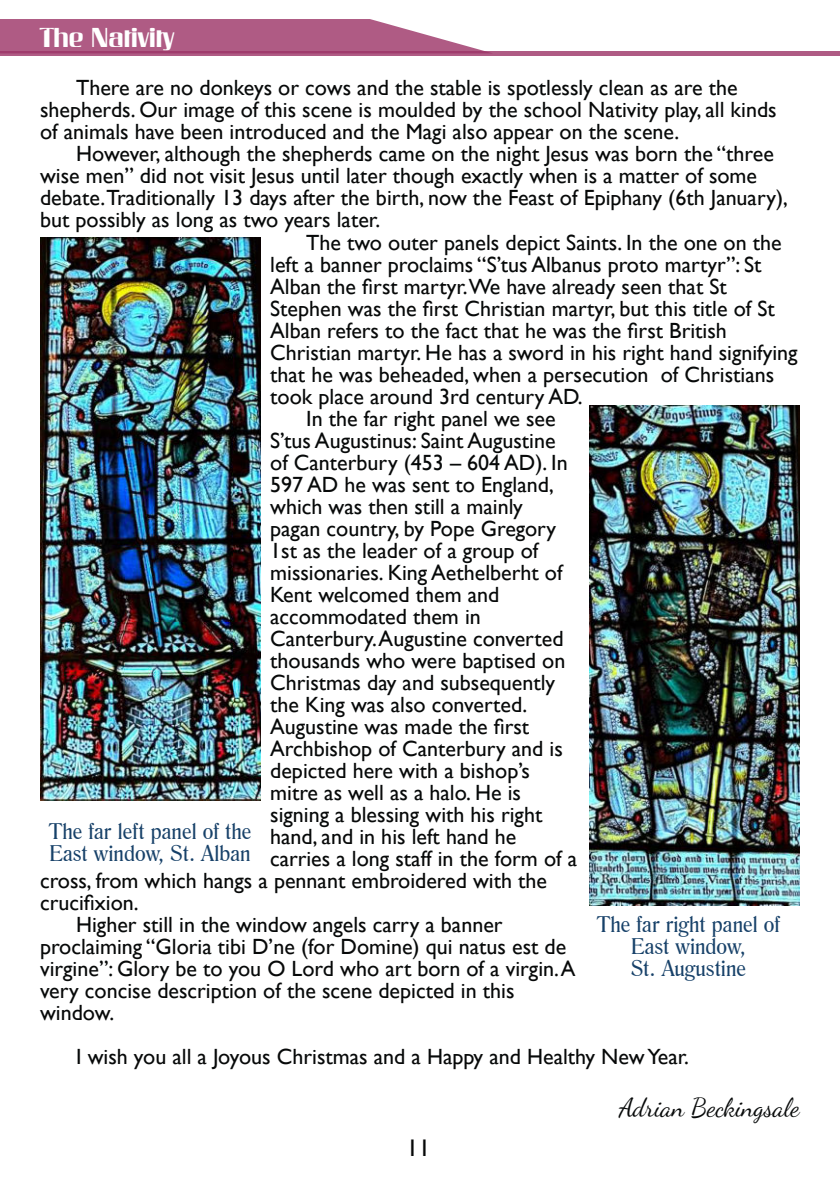
<style>
.page{position:relative;width:840px;height:1191px;background:#fff}
.page>*{position:absolute;margin:0;border:0;box-sizing:border-box;transform-origin:0 0}
.t1{font:26px "Dancing Script";color:#070909}
.t2{font:26px "Invers SF";color:#fff}
.t3{font:24px "Gill Sans";color:#070909}
.t4{font:22px/22px "Gill Sans";color:#070909}
.t5{font:22px/22px "Romana BT";color:#174169}
</style>
<div class="page">
<hr style="left:0;top:52px;width:839px;height:4px;background:#9b3366;opacity:.8">
<svg style="left:0;top:19px;width:493px;height:34px;background:#b86d92"></svg>
<img style="left:40px;top:237px;width:220px;height:563px">
<img style="left:589px;top:405px;width:210px;height:500px">
<p class="t2" style="left:40px;top:16px;width:136px">The Nativity</p>
<p class="t4" style="left:40px;top:77px;width:737px;text-indent:36px">There are no donkeys or cows and the stable is spotlessly clean as are the shepherds. Our image of this scene is moulded by the school Nativity play, all kinds of animals have been introduced and the Magi also appear on the scene.</p>
<p class="t4" style="left:76px;top:143px;width:699px">However, although the shepherds came on the night Jesus was born the “three</p>
<p class="t4" style="left:40px;top:165px;width:718px">wise men” did not visit Jesus until later though exactly when is a matter of some</p>
<p class="t4" style="left:40px;top:187px;width:749px">debate.Traditionally 13 days after the birth, now the Feast of Epiphany (6th January),</p>
<p class="t4" style="left:40px;top:209px;width:341px">but possibly as long as two years later.</p>
<p class="t4" style="left:306px;top:231px;width:477px">The two outer panels depict Saints. In the one on the</p>
<p class="t4" style="left:270px;top:253px;width:492px">left a banner proclaims “S’tus Albanus proto martyr”: St</p>
<p class="t4" style="left:270px;top:275px;width:458px">Alban the first martyr.We have already seen that St</p>
<p class="t4" style="left:270px;top:297px;width:506px">Stephen was the first Christian martyr, but this title of St</p>
<p class="t4" style="left:270px;top:319px;width:458px">Alban refers to the fact that he was the first British</p>
<p class="t4" style="left:270px;top:341px;width:528px">Christian martyr. He has a sword in his right hand signifying</p>
<p class="t4" style="left:270px;top:363px;width:505px">that he was beheaded, when a persecution of Christians</p>
<p class="t4" style="left:270px;top:385px;width:314px">took place around 3rd century AD.</p>
<p class="t4" style="left:306px;top:407px;width:251px">In the far right panel we see</p>
<p class="t4" style="left:270px;top:429px;width:287px">S’tus Augustinus: Saint Augustine</p>
<p class="t4" style="left:270px;top:451px;width:299px">of Canterbury (453 – 604 AD). In</p>
<p class="t4" style="left:270px;top:473px;width:285px">597 AD he was sent to England,</p>
<p class="t4" style="left:270px;top:495px;width:254px">which was then still a mainly</p>
<p class="t4" style="left:270px;top:517px;width:287px">pagan country, by Pope Gregory</p>
<p class="t4" style="left:270px;top:539px;width:269px">1st as the leader of a group of</p>
<p class="t4" style="left:270px;top:561px;width:294px">missionaries. King Aethelberht of</p>
<p class="t4" style="left:270px;top:583px;width:230px">Kent welcomed them and</p>
<p class="t4" style="left:270px;top:605px;width:212px">accommodated them in</p>
<p class="t4" style="left:270px;top:627px;width:295px">Canterbury. Augustine converted</p>
<p class="t4" style="left:270px;top:649px;width:296px">thousands who were baptised on</p>
<p class="t4" style="left:270px;top:671px;width:286px">Christmas day and subsequently</p>
<p class="t4" style="left:270px;top:693px;width:258px">the King was also converted.</p>
<p class="t4" style="left:270px;top:715px;width:260px">Augustine was made the first</p>
<p class="t4" style="left:270px;top:737px;width:294px">Archbishop of Canterbury and is</p>
<p class="t4" style="left:270px;top:759px;width:261px">depicted here with a bishop’s</p>
<p class="t4" style="left:270px;top:781px;width:252px">mitre as well as a halo. He is</p>
<p class="t4" style="left:270px;top:803px;width:273px">signing a blessing with his right</p>
<p class="t4" style="left:270px;top:825px;width:247px">hand, and in his left hand he</p>
<p class="t4" style="left:270px;top:847px;width:308px">carries a long staff in the form of a</p>
<p class="t4" style="left:40px;top:869px;width:508px">cross, from which hangs a pennant embroidered with the</p>
<p class="t4" style="left:40px;top:891px;width:100px">crucifixion.</p>
<p class="t4" style="left:76px;top:913px;width:428px">Higher still in the window angels carry a banner</p>
<p class="t4" style="left:40px;top:935px;width:527px">proclaiming “Gloria tibi D’ne (for Domine) qui natus est de</p>
<p class="t4" style="left:40px;top:957px;width:536px">virgine”: Glory be to you O Lord who art born of a virgin. A</p>
<p class="t4" style="left:40px;top:979px;width:475px">very concise description of the scene depicted in this</p>
<p class="t4" style="left:40px;top:1001px;width:76px">window.</p>
<p class="t4" style="left:76px;top:1045px;width:614px">I wish you all a Joyous Christmas and a Happy and Healthy New Year.</p>
<p class="t1" style="left:619px;top:1087px;width:181px">Adrian Beckingsale</p>
<p class="t3" style="left:406px;top:1133px;width:25px">11</p>
<p class="t5" style="left:49px;top:820px;width:204px">The far left panel of the<br>East window, St. Alban</p>
<p class="t5" style="left:596px;top:912px;width:185px;text-align:center">The far right panel of<br>East window,<br>St. Augustine</p>
</div>
